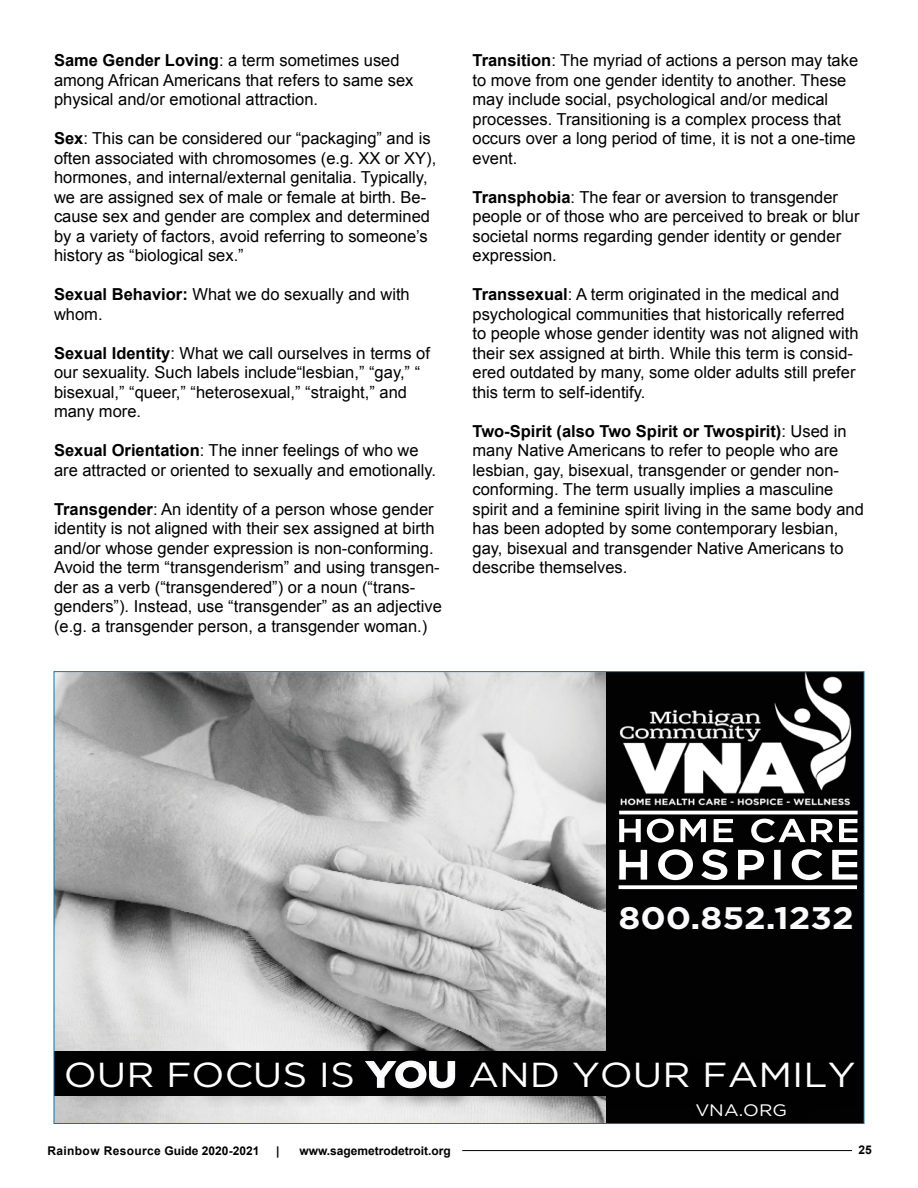
<style>
.page{position:relative;width:918px;height:1188px;background:#fff}
.page>*{position:absolute;margin:0;border:0;box-sizing:border-box;transform-origin:0 0}
.t1{font:34.65px "Gotham";color:#fff;scale:1.12 1}
.t2{font:700 31.05px "Gotham";color:#fafafd;scale:1.12 1}
.t3{font:16.65px "Gotham";color:#fff;scale:1.12 1}
.t4{font:16.5px/19.5px "Arial";color:#000}
.t5{font:700 12px "Arial";letter-spacing:.03em;color:#000}
.t6{font:700 12px "Arial";color:#000}
.s1{font-weight:700}
.s2{font-weight:500}
</style>
<div class="page">
<img style="left:56px;top:673px;width:551px;height:449px">
<div style="left:607px;top:672px;width:257px;height:452px;background:#020202"></div>
<svg style="left:619px;top:834px;width:22px;height:8px"></svg>
<svg style="left:647px;top:834px;width:27px;height:9px"></svg>
<svg style="left:680px;top:834px;width:26px;height:8px"></svg>
<svg style="left:714px;top:834px;width:19px;height:8px"></svg>
<svg style="left:751px;top:834px;width:82px;height:9px"></svg>
<svg style="left:839px;top:834px;width:18px;height:8px"></svg>
<svg style="left:619px;top:850px;width:28px;height:30px"></svg>
<svg style="left:658px;top:849px;width:35px;height:31px"></svg>
<svg style="left:701px;top:849px;width:26px;height:31px"></svg>
<svg style="left:738px;top:850px;width:26px;height:30px"></svg>
<div style="left:774px;top:850px;width:7px;height:30px;background:#fff"></div>
<svg style="left:792px;top:849px;width:30px;height:31px"></svg>
<svg style="left:832px;top:850px;width:25px;height:30px"></svg>
<svg style="left:619px;top:885px;width:238px;height:4px"></svg>
<img style="left:56px;top:1046px;width:551px;height:75px">
<svg style="left:362px;top:1059px;width:95px;height:31px"></svg>
<img style="left:599px;top:673px;width:259px;height:161px">
<hr style="left:462px;top:1150px;width:390px;height:1px;background:#000">
<p class="t4" style="left:54px;top:51px;width:361px"><span class="s1">Same Gender Loving</span>: a term sometimes used among African Americans that refers to same sex physical and/or emotional attraction.</p>
<p class="t4" style="left:54px;top:129px;width:384px"><span class="s1">Sex</span>: This can be considered our “packaging” and is often associated with chromosomes (e.g. XX or XY), hormones, and internal/external genitalia. Typically, we are assigned sex of male or female at birth. Be&shy;cause sex and gender are complex and determined by a variety of factors, avoid referring to someone’s history as “biological sex.”</p>
<p class="t4" style="left:54px;top:285px;width:357px"><span class="s1">Sexual Behavior:</span> What we do sexually and with whom.</p>
<p class="t4" style="left:54px;top:343px;width:377px"><span class="s1">Sexual Identity</span>: What we call ourselves in terms of our sexuality. Such labels include“lesbian,” “gay,” “ bisexual,” “queer,” “heterosexual,” “straight,” and many more.</p>
<p class="t4" style="left:54px;top:441px;width:384px"><span class="s1">Sexual Orientation</span>: The inner feelings of who we are attracted or oriented to sexually and emotionally.</p>
<p class="t4" style="left:54px;top:499px;width:389px"><span class="s1">Transgender</span>: An identity of a person whose gender identity is not aligned with their sex assigned at birth and/or whose gender expression is non-conforming.<br>Avoid the term “transgenderism” and using transgen&shy;der as a verb (“transgendered”) or a noun (“trans&shy;genders”). Instead, use “transgender” as an adjective (e.g. a transgender person, a transgender woman.)</p>
<p class="t4" style="left:473px;top:51px;width:387px"><span class="s1">Transition</span>: The myriad of actions a person may take to move from one gender identity to another. These may include social, psychological and/or medical processes. Transitioning is a complex process that occurs over a long period of time, it is not a one-time event.</p>
<p class="t4" style="left:473px;top:187px;width:389px"><span class="s1">Transphobia</span>: The fear or aversion to transgender people or of those who are perceived to break or blur societal norms regarding gender identity or gender expression.</p>
<p class="t4" style="left:473px;top:285px;width:388px"><span class="s1">Transsexual</span>: A term originated in the medical and psychological communities that historically referred to people whose gender identity was not aligned with their sex assigned at birth. While this term is consid&shy;ered outdated by many, some older adults still prefer this term to self-identify.</p>
<p class="t4" style="left:473px;top:421px;width:393px"><span class="s1">Two-Spirit (also Two Spirit or Twospirit)</span>: Used in many Native Americans to refer to people who are lesbian, gay, bisexual, transgender or gender non&shy;conforming. The term usually implies a masculine spirit and a feminine spirit living in the same body and has been adopted by some contemporary lesbian, gay, bisexual and transgender Native Americans to describe themselves.</p>
<h2 class="t2" style="left:618px;top:900px;width:212px">800.852.1232</h2>
<h1 class="t1" style="left:64px;top:1055px;width:708px">OUR FOCUS IS <span class="s2">YOU</span> AND YOUR FAMILY</h1>
<p class="t3" style="left:695px;top:1101px;width:83px">VNA.ORG</p>
<p class="t5" style="left:48px;top:1143px;width:213px">Rainbow Resource Guide 2020-2021</p>
<p class="t6" style="left:276px;top:1143px;width:5px">|</p>
<p class="t6" style="left:299px;top:1143px;width:153px">www.sagemetrodetroit.org</p>
<p class="t6" style="left:859px;top:1142px;width:15px">25</p>
</div>
